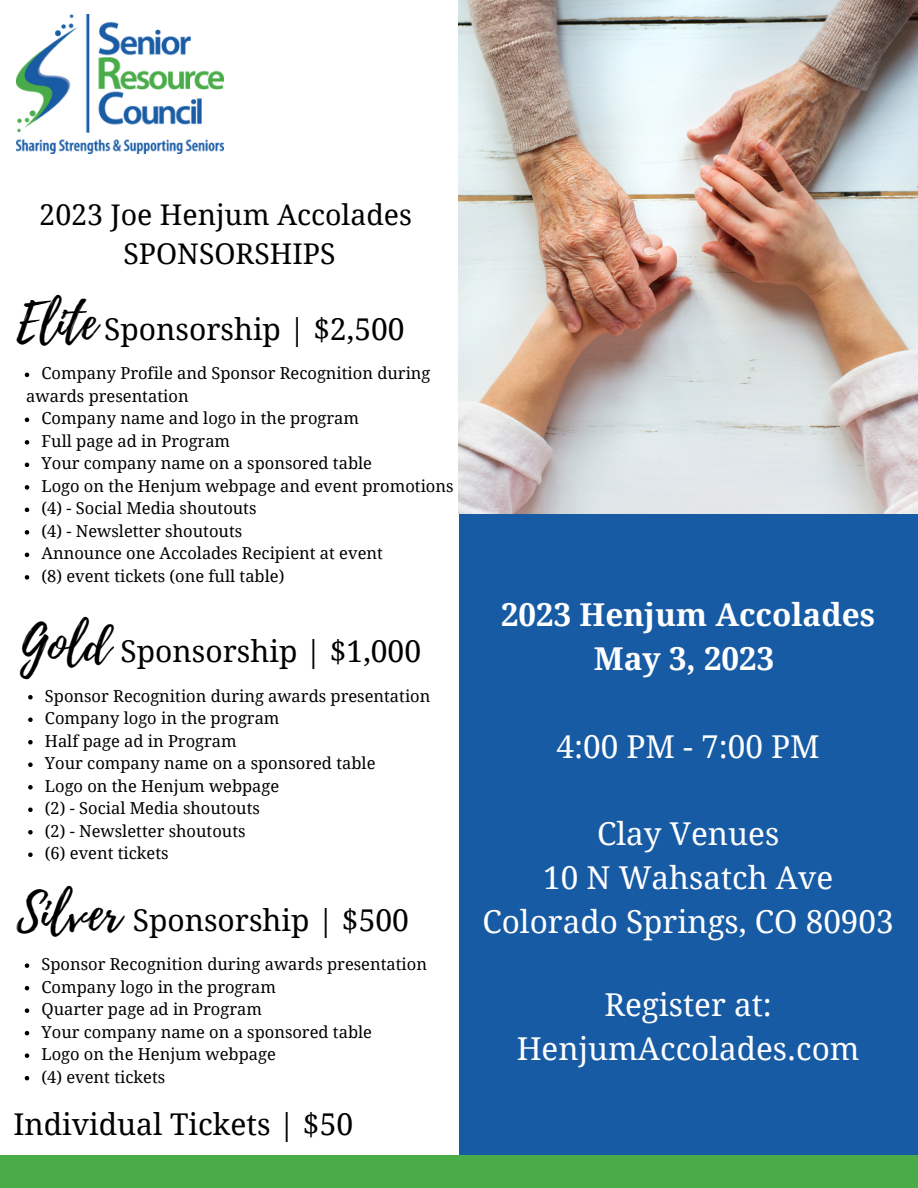
<style>
.page{position:relative;width:918px;height:1188px;background:#fff}
.page>*{position:absolute;margin:0;border:0;box-sizing:border-box;transform-origin:0 0}
.t1{font:49.5px "Playlist Script";color:#000}
.t2{font:31.5px/43.8px "Droid Serif";color:#fff;text-align:center}
.t3{font:700 31.5px/43.8px "Droid Serif";color:#fff;text-align:center}
.t4{font:30px "Droid Serif";color:#000}
.t5{font:28.5px/39.3px "Droid Serif";color:#000;text-align:center}
.t6{font:16.5px/22.5px "Droid Serif";color:#000}
</style>
<div class="page">
<img style="left:17px;top:14px;width:207px;height:140px">
<div style="left:459px;top:514px;width:459px;height:674px;background:#185ba5"></div>
<img style="left:459px;top:0;width:459px;height:514px">
<div style="left:0;top:1155px;width:918px;height:33px;background:#49ac48"></div>
<svg style="left:25px;top:373px;width:4px;height:4px"></svg>
<svg style="left:25px;top:418px;width:4px;height:4px"></svg>
<svg style="left:25px;top:440px;width:4px;height:5px"></svg>
<svg style="left:25px;top:463px;width:4px;height:4px"></svg>
<svg style="left:25px;top:485px;width:4px;height:5px"></svg>
<svg style="left:25px;top:508px;width:4px;height:4px"></svg>
<svg style="left:25px;top:530px;width:4px;height:5px"></svg>
<svg style="left:25px;top:553px;width:4px;height:4px"></svg>
<svg style="left:25px;top:575px;width:4px;height:5px"></svg>
<svg style="left:28px;top:695px;width:5px;height:5px"></svg>
<svg style="left:28px;top:718px;width:5px;height:4px"></svg>
<svg style="left:28px;top:740px;width:5px;height:5px"></svg>
<svg style="left:28px;top:763px;width:5px;height:4px"></svg>
<svg style="left:28px;top:785px;width:5px;height:5px"></svg>
<svg style="left:28px;top:808px;width:5px;height:4px"></svg>
<svg style="left:28px;top:830px;width:5px;height:5px"></svg>
<svg style="left:28px;top:853px;width:5px;height:4px"></svg>
<svg style="left:25px;top:963px;width:4px;height:5px"></svg>
<svg style="left:25px;top:986px;width:4px;height:4px"></svg>
<svg style="left:25px;top:1008px;width:4px;height:5px"></svg>
<svg style="left:25px;top:1031px;width:4px;height:4px"></svg>
<svg style="left:25px;top:1053px;width:4px;height:5px"></svg>
<svg style="left:25px;top:1076px;width:4px;height:4px"></svg>
<h3 class="t5" style="left:39px;top:196px;width:374px">2023 Joe Henjum Accolades<br>SPONSORSHIPS</h3>
<h1 class="t1" style="left:17px;top:286px;width:82px">Elite</h1>
<h3 class="t4" style="left:104px;top:312px;width:302px">Sponsorship | $2,500</h3>
<p class="t6" style="left:42px;top:362px;width:390px">Company Profile and Sponsor Recognition during</p>
<p class="t6" style="left:42px;top:407px;width:414px">Company name and logo in the program<br>Full page ad in Program<br>Your company name on a sponsored table<br>Logo on the Henjum webpage and event promotions (4) - Social Media shoutouts<br>(4) - Newsletter shoutouts<br>Announce one Accolades Recipient at event<br>(8) event tickets (one full table)</p>
<p class="t6" style="left:26px;top:385px;width:164px">awards presentation</p>
<h1 class="t1" style="left:20px;top:609px;width:92px">Gold</h1>
<h3 class="t4" style="left:121px;top:634px;width:302px">Sponsorship | $1,000</h3>
<p class="t6" style="left:45px;top:685px;width:387px">Sponsor Recognition during awards presentation<br>Company logo in the program<br>Half page ad in Program<br>Your company name on a sponsored table<br>Logo on the Henjum webpage<br>(2) - Social Media shoutouts<br>(2) - Newsletter shoutouts<br>(6) event tickets</p>
<h1 class="t1" style="left:17px;top:877px;width:106px">Silver</h1>
<h3 class="t4" style="left:133px;top:903px;width:278px">Sponsorship | $500</h3>
<p class="t6" style="left:42px;top:953px;width:387px">Sponsor Recognition during awards presentation<br>Company logo in the program<br>Quarter page ad in Program<br>Your company name on a sponsored table<br>Logo on the Henjum webpage<br>(4) event tickets</p>
<h3 class="t4" style="left:14px;top:1108px;width:341px">Individual Tickets | $50</h3>
<h2 class="t3" style="left:501px;top:593px;width:376px">2023 Henjum Accolades<br>May 3, 2023</h2>
<h2 class="t2" style="left:557px;top:725px;width:265px">4:00 PM - 7:00 PM</h2>
<h2 class="t2" style="left:482px;top:813px;width:413px">Clay Venues<br>10 N Wahsatch Ave<br>Colorado Springs, CO 80903</h2>
<h2 class="t2" style="left:517px;top:984px;width:344px">Register at:<br>HenjumAccolades.com</h2>
</div>
